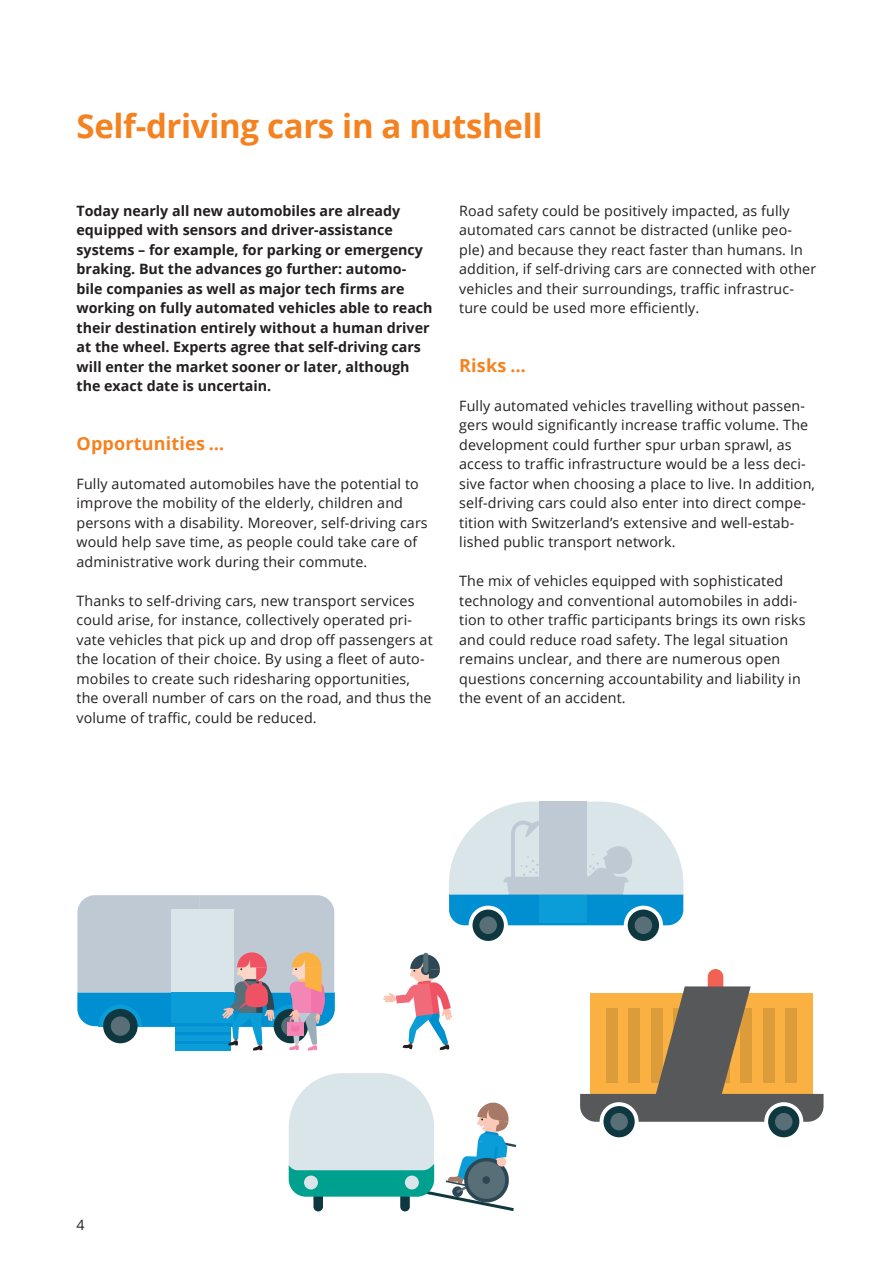
<style>
.page{position:relative;width:893px;height:1263px;background:#fff}
.page>*{position:absolute;margin:0;border:0;box-sizing:border-box;transform-origin:0 0}
.t1{font:700 33px "Open Sans";letter-spacing:-.01em;color:#f58220}
.t2{font:700 18px "Open Sans";letter-spacing:.01em;color:#f58220}
.t3{font:14.25px/19.5px "Open Sans";letter-spacing:.01em;color:#231f20}
.t4{font:700 14.25px/19.5px "Open Sans";color:#231f20}
</style>
<div class="page">
<div style="left:175px;top:1023px;width:55px;height:28px;background:#0a9dd8"></div>
<div style="left:603px;top:1106px;width:32px;height:31px;background:#0e373f;border-radius:50%"></div>
<div style="left:610px;top:1113px;width:18px;height:17px;background:#586f78;border-radius:50%"></div>
<svg style="left:580px;top:969px;width:243px;height:153px"></svg>
<div style="left:768px;top:1106px;width:31px;height:31px;background:#0e373f;border-radius:50%"></div>
<div style="left:775px;top:1113px;width:17px;height:17px;background:#586f78;border-radius:50%"></div>
<div style="left:472px;top:909px;width:32px;height:32px;background:#0e373f;border-radius:50%"></div>
<div style="left:479px;top:916px;width:18px;height:18px;background:#586f78;border-radius:50%"></div>
<div style="left:628px;top:909px;width:31px;height:32px;background:#0e373f;border-radius:50%"></div>
<div style="left:635px;top:916px;width:17px;height:18px;background:#586f78;border-radius:50%"></div>
<svg style="left:449px;top:801px;width:234px;height:124px;background:#a7ccde"></svg>
<svg style="left:289px;top:1073px;width:227px;height:138px"></svg>
<svg style="left:77px;top:895px;width:258px;height:155px;background:#a2bccd"></svg>
<svg style="left:383px;top:954px;width:69px;height:96px"></svg>
<svg style="left:421px;top:965px;width:10px;height:10px"></svg>
<div style="left:423px;top:953px;width:5px;height:20px;background:#586f78;border-radius:3px"></div>
<h1 class="t1" style="left:77px;top:103px;width:468px">Self-driving cars in a nutshell</h1>
<p class="t4" style="left:77px;top:201px;width:358px">Today nearly all new automobiles are already equipped with sensors and driver-assistance systems – for example, for parking or emergency braking. But the advances go further: automo&shy;bile companies as well as major tech firms are working on fully automated vehicles able to reach their destination entirely without a human driver at the wheel. Experts agree that self-driving cars will enter the market sooner or later, although the exact date is uncertain.</p>
<p class="t2" style="left:77px;top:431px;width:149px">Opportunities …</p>
<p class="t3" style="left:77px;top:474px;width:353px">Fully automated automobiles have the potential to improve the mobility of the elderly, children and persons with a disability. Moreover, self-driving cars would help save time, as people could take care of administrative work during their commute.</p>
<p class="t3" style="left:77px;top:591px;width:358px">Thanks to self-driving cars, new transport services could arise, for instance, collectively operated pri&shy;vate vehicles that pick up and drop off passengers at the location of their choice. By using a fleet of auto&shy;mobiles to create such ridesharing opportunities, the overall number of cars on the road, and thus the volume of traffic, could be reduced.</p>
<p class="t3" style="left:459px;top:201px;width:358px">Road safety could be positively impacted, as fully automated cars cannot be distracted (unlike peo&shy;ple) and because they react faster than humans. In addition, if self-driving cars are connected with other vehicles and their surroundings, traffic infrastruc&shy;ture could be used more efficiently.</p>
<p class="t2" style="left:459px;top:353px;width:68px">Risks …</p>
<p class="t3" style="left:459px;top:396px;width:357px">Fully automated vehicles travelling without passen&shy;gers would significantly increase traffic volume. The development could further spur urban sprawl, as access to traffic infrastructure would be a less deci&shy;sive factor when choosing a place to live. In addition, self-driving cars could also enter into direct compe&shy;tition with Switzerland’s extensive and well-estab&shy;lished public transport network.</p>
<p class="t3" style="left:459px;top:571px;width:348px">The mix of vehicles equipped with sophisticated technology and conventional automobiles in addi&shy;tion to other traffic participants brings its own risks and could reduce road safety. The legal situation remains unclear, and there are numerous open questions concerning accountability and liability in the event of an accident.</p>
<p class="t3" style="left:77px;top:1215px;width:10px">4</p>
</div>
